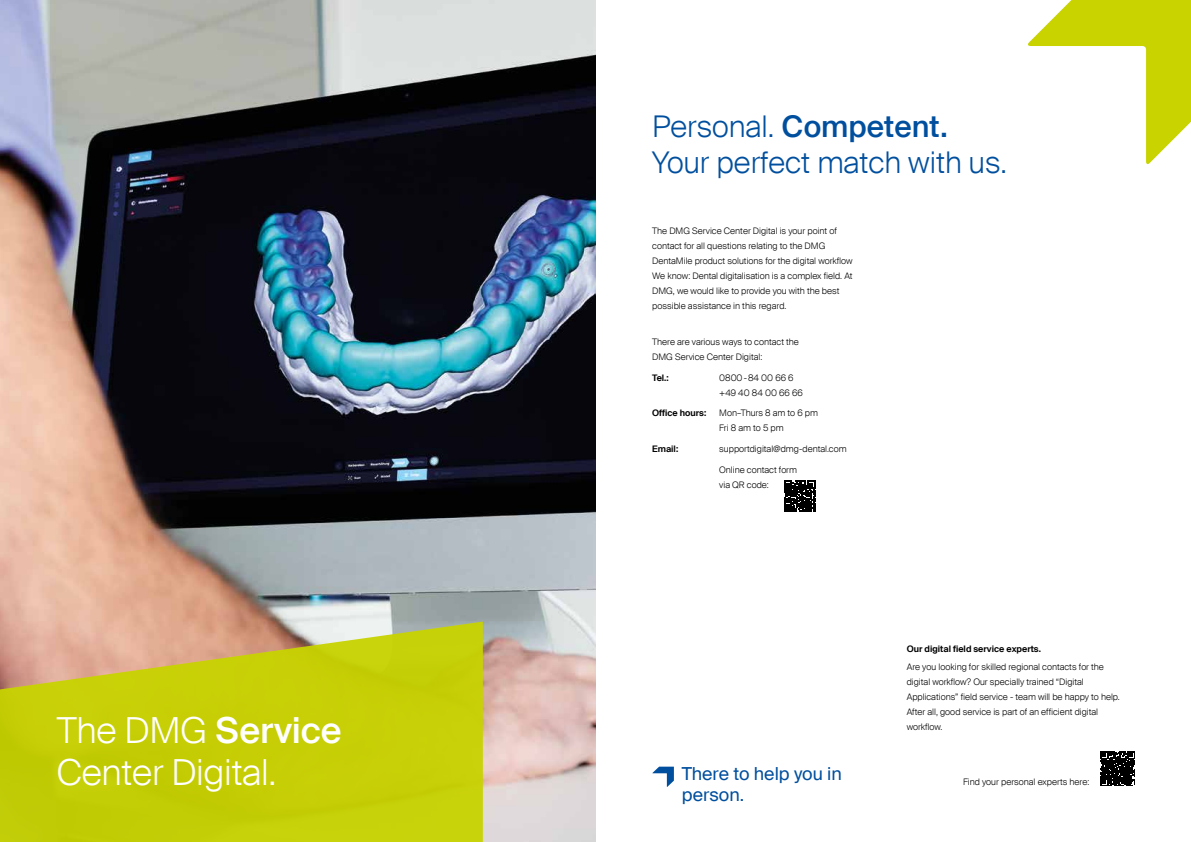
<style>
.page{position:relative;width:1191px;height:842px;background:#fff}
.page>*{position:absolute;margin:0;border:0;box-sizing:border-box;transform-origin:0 0}
.t1{font:300 36px/42px "Suisse Intl";letter-spacing:-.005em;color:#fff}
.t2{font:300 30px/36px "Suisse Intl";color:#004f9e}
.t3{font:18px/21px "Suisse Intl";color:#004f9e}
.t4{font:300 9px/15px "Suisse Intl";color:#000}
.t5{font:600 9px "Suisse Intl";color:#000}
.s1{font-weight:500}
</style>
<div class="page">
<img style="left:0;top:0;width:595px;height:842px">
<svg style="left:0;top:621px;width:483px;height:221px;background:#c9c91d"></svg>
<svg style="left:1028px;top:0;width:163px;height:165px"></svg>
<svg style="left:652px;top:767px;width:22px;height:20px"></svg>
<svg style="left:784px;top:481px;width:31px;height:31px"></svg>
<svg style="left:1100px;top:752px;width:34px;height:34px"></svg>
<h1 class="t1" style="left:57px;top:710px;width:286px">The DMG <span class="s1">Service<br></span>Center Digital.</h1>
<h2 class="t2" style="left:652px;top:109px;width:356px">Personal. <span class="s1">Competent.<br></span>Your perfect match with us.</h2>
<p class="t4" style="left:652px;top:223px;width:202px">The DMG Service Center Digital is your point of contact for all questions relating to the DMG DentaMile product solutions for the digital workflow We know: Dental digitalisation is a complex field. At DMG, we would like to provide you with the best possible assistance in this regard.</p>
<p class="t4" style="left:652px;top:334px;width:148px">There are various ways to contact the<br>DMG Service Center Digital:</p>
<p class="t5" style="left:652px;top:372px;width:18px">Tel.:</p>
<p class="t4" style="left:719px;top:370px;width:85px">0800-84 00 66 6 +49 40 84 00 66 66</p>
<p class="t5" style="left:652px;top:408px;width:56px">Office hours:</p>
<p class="t4" style="left:719px;top:406px;width:100px">Mon–Thurs 8 am to 6 pm<br>Fri 8 am to 5 pm</p>
<p class="t5" style="left:652px;top:444px;width:28px">Email:</p>
<p class="t4" style="left:719px;top:441px;width:129px">supportdigital@dmg-dental.com</p>
<p class="t4" style="left:719px;top:462px;width:79px">Online contact form via QR code:</p>
<h3 class="t3" style="left:681px;top:763px;width:162px">There to help you in person.</h3>
<p class="t5" style="left:906px;top:644px;width:136px">Our digital field service experts.</p>
<p class="t4" style="left:906px;top:660px;width:215px">Are you looking for skilled regional contacts for the digital workflow? Our specially trained “Digital Applications” field service - team will be happy to help.<br>After all, good service is part of an efficient digital workflow.</p>
<p class="t4" style="left:963px;top:775px;width:128px">Find your personal experts here:</p>
</div>
